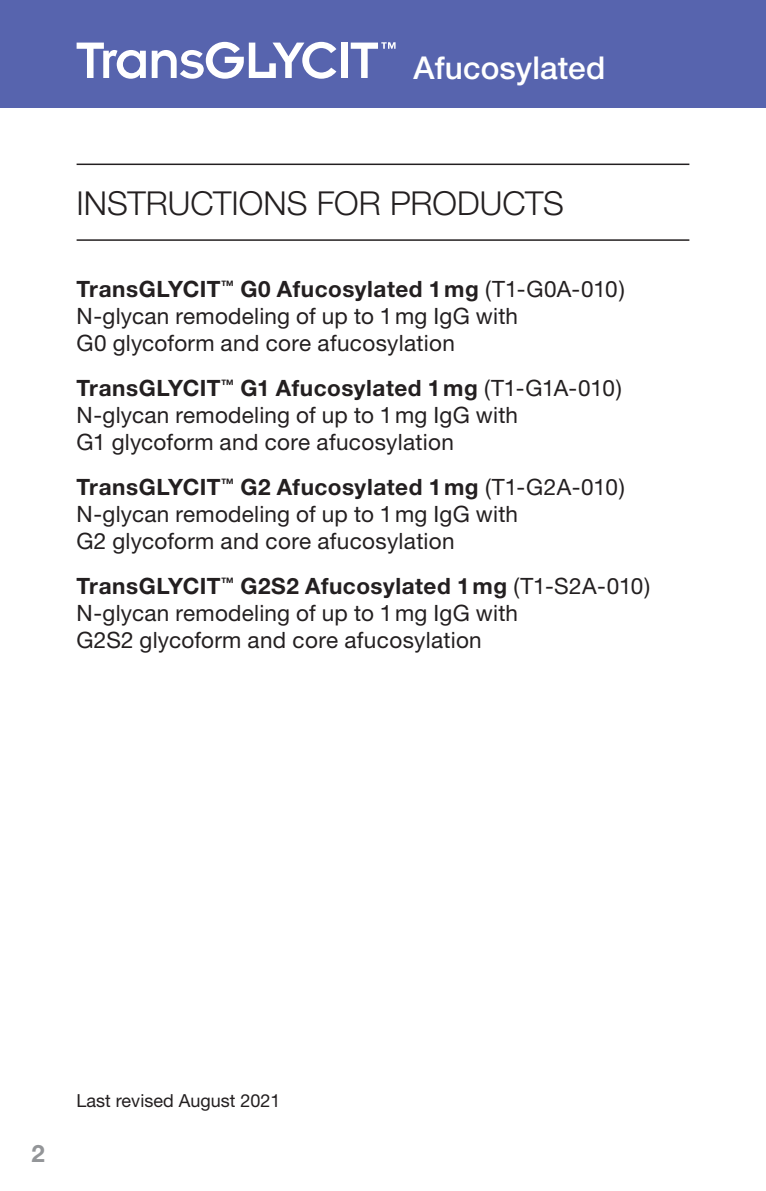
<style>
.page{position:relative;width:766px;height:1191px;background:#fff}
.page>*{position:absolute;margin:0;border:0;box-sizing:border-box;transform-origin:0 0}
.t1{font:300 33px "Helvetica Neue";color:#231f20}
.t2{font:500 31.5px "Helvetica Neue";letter-spacing:.005em;color:#fff}
.t3{font:700 24px "Helvetica Neue";color:#939598}
.product-info{font:22.5px/27px "Helvetica Neue";letter-spacing:.01em;color:#231f20}
.revision{font:18px "Helvetica Neue";color:#231f20}
.s1{font-weight:700}
</style>
<div class="page">
<div style="left:0;top:0;width:765px;height:108px;background:#5764ae"></div>
<hr style="left:77px;top:163px;width:612px;height:2px;background:#231f20">
<hr style="left:77px;top:239px;width:612px;height:2px;background:#231f20">
<svg style="left:77px;top:43px;width:69px;height:36px"></svg>
<svg style="left:152px;top:42px;width:184px;height:37px"></svg>
<div style="left:341px;top:43px;width:6px;height:35px;background:#fff"></div>
<svg style="left:350px;top:42px;width:45px;height:36px"></svg>
<p class="t2" style="left:413px;top:49px;width:193px">Afucosylated</p>
<p class="t1" style="left:77px;top:183px;width:488px">INSTRUCTIONS FOR PRODUCTS</p>
<p class="product-info" style="left:77px;top:275px;width:549px"><span class="s1">TransGLYCIT</span><sup>™</sup> <span class="s1">G0 Afucosylated 1mg</span> (T1-G0A-010)<br>N-glycan remodeling of up to 1mg IgG with<br>G0 glycoform and core afucosylation</p>
<p class="product-info" style="left:77px;top:374px;width:546px"><span class="s1">TransGLYCIT</span><sup>™</sup> <span class="s1">G1 Afucosylated 1mg</span> (T1-G1A-010)<br>N-glycan remodeling of up to 1mg IgG with<br>G1 glycoform and core afucosylation</p>
<p class="product-info" style="left:77px;top:473px;width:549px"><span class="s1">TransGLYCIT</span><sup>™</sup> <span class="s1">G2 Afucosylated 1mg</span> (T1-G2A-010)<br>N-glycan remodeling of up to 1mg IgG with<br>G2 glycoform and core afucosylation</p>
<p class="product-info" style="left:77px;top:572px;width:575px"><span class="s1">TransGLYCIT</span><sup>™</sup> <span class="s1">G2S2 Afucosylated 1mg</span> (T1-S2A-010)<br>N-glycan remodeling of up to 1mg IgG with<br>G2S2 glycoform and core afucosylation</p>
<p class="t3" style="left:32px;top:1138px;width:15px">2</p>
<p class="revision" style="left:77px;top:1090px;width:205px">Last revised August 2021</p>
</div>
